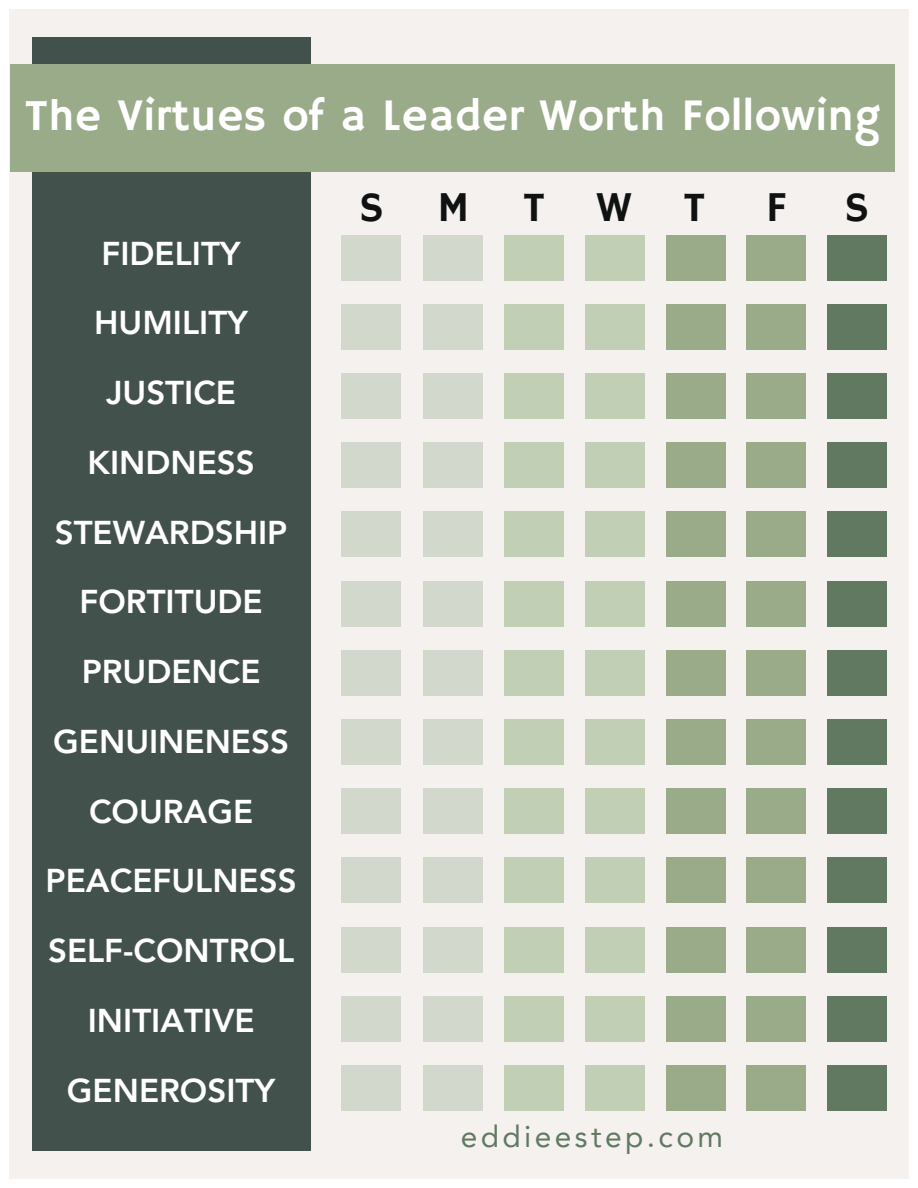
<style>
.page{position:relative;width:918px;height:1188px;background:#fff}
.page>*{position:absolute;margin:0;border:0;box-sizing:border-box;transform-origin:0 0}
.t1{font:45px "Hammersmith One";letter-spacing:.01em;color:#fff}
.t2{font:42.3px "Hammersmith One";color:#0f1211}
.t3{font:800 33px/69.6px "Avenir LT Pro";color:#fff;text-align:center}
.t4{font:30px "Avenir LT Pro";letter-spacing:.115em;color:#617960}
</style>
<div class="page">
<div style="left:9px;top:9px;width:900px;height:1170px;background:#f4f1ee"></div>
<div style="left:32px;top:37px;width:278px;height:1113px;background:#43514c"></div>
<div style="left:341px;top:235px;width:60px;height:46px;background:#d3d8cd"></div>
<div style="left:423px;top:235px;width:60px;height:46px;background:#d3d8cd"></div>
<div style="left:504px;top:235px;width:60px;height:46px;background:#c1cfb4"></div>
<div style="left:585px;top:235px;width:60px;height:46px;background:#c1cfb4"></div>
<div style="left:666px;top:235px;width:59px;height:46px;background:#9aab8a"></div>
<div style="left:746px;top:235px;width:60px;height:46px;background:#9aab8a"></div>
<div style="left:827px;top:235px;width:60px;height:46px;background:#617960"></div>
<div style="left:341px;top:304px;width:60px;height:46px;background:#d3d8cd"></div>
<div style="left:423px;top:304px;width:60px;height:46px;background:#d3d8cd"></div>
<div style="left:504px;top:304px;width:60px;height:46px;background:#c1cfb4"></div>
<div style="left:585px;top:304px;width:60px;height:46px;background:#c1cfb4"></div>
<div style="left:666px;top:304px;width:59px;height:46px;background:#9aab8a"></div>
<div style="left:746px;top:304px;width:60px;height:46px;background:#9aab8a"></div>
<div style="left:827px;top:304px;width:60px;height:46px;background:#617960"></div>
<div style="left:341px;top:373px;width:60px;height:46px;background:#d3d8cd"></div>
<div style="left:423px;top:373px;width:60px;height:46px;background:#d3d8cd"></div>
<div style="left:504px;top:373px;width:60px;height:46px;background:#c1cfb4"></div>
<div style="left:585px;top:373px;width:60px;height:46px;background:#c1cfb4"></div>
<div style="left:666px;top:373px;width:59px;height:46px;background:#9aab8a"></div>
<div style="left:746px;top:373px;width:60px;height:46px;background:#9aab8a"></div>
<div style="left:827px;top:373px;width:60px;height:46px;background:#617960"></div>
<div style="left:341px;top:442px;width:60px;height:46px;background:#d3d8cd"></div>
<div style="left:423px;top:442px;width:60px;height:46px;background:#d3d8cd"></div>
<div style="left:504px;top:442px;width:60px;height:46px;background:#c1cfb4"></div>
<div style="left:585px;top:442px;width:60px;height:46px;background:#c1cfb4"></div>
<div style="left:666px;top:442px;width:59px;height:46px;background:#9aab8a"></div>
<div style="left:746px;top:442px;width:60px;height:46px;background:#9aab8a"></div>
<div style="left:827px;top:442px;width:60px;height:46px;background:#617960"></div>
<div style="left:341px;top:511px;width:60px;height:46px;background:#d3d8cd"></div>
<div style="left:423px;top:511px;width:60px;height:46px;background:#d3d8cd"></div>
<div style="left:504px;top:511px;width:60px;height:46px;background:#c1cfb4"></div>
<div style="left:585px;top:511px;width:60px;height:46px;background:#c1cfb4"></div>
<div style="left:666px;top:511px;width:59px;height:46px;background:#9aab8a"></div>
<div style="left:746px;top:511px;width:60px;height:46px;background:#9aab8a"></div>
<div style="left:827px;top:511px;width:60px;height:46px;background:#617960"></div>
<div style="left:341px;top:581px;width:60px;height:46px;background:#d3d8cd"></div>
<div style="left:423px;top:581px;width:60px;height:46px;background:#d3d8cd"></div>
<div style="left:504px;top:581px;width:60px;height:46px;background:#c1cfb4"></div>
<div style="left:585px;top:581px;width:60px;height:46px;background:#c1cfb4"></div>
<div style="left:666px;top:581px;width:59px;height:46px;background:#9aab8a"></div>
<div style="left:746px;top:581px;width:60px;height:46px;background:#9aab8a"></div>
<div style="left:827px;top:581px;width:60px;height:46px;background:#617960"></div>
<div style="left:341px;top:650px;width:60px;height:46px;background:#d3d8cd"></div>
<div style="left:423px;top:650px;width:60px;height:46px;background:#d3d8cd"></div>
<div style="left:504px;top:650px;width:60px;height:46px;background:#c1cfb4"></div>
<div style="left:585px;top:650px;width:60px;height:46px;background:#c1cfb4"></div>
<div style="left:666px;top:650px;width:59px;height:46px;background:#9aab8a"></div>
<div style="left:746px;top:650px;width:60px;height:46px;background:#9aab8a"></div>
<div style="left:827px;top:650px;width:60px;height:46px;background:#617960"></div>
<div style="left:341px;top:719px;width:60px;height:46px;background:#d3d8cd"></div>
<div style="left:423px;top:719px;width:60px;height:46px;background:#d3d8cd"></div>
<div style="left:504px;top:719px;width:60px;height:46px;background:#c1cfb4"></div>
<div style="left:585px;top:719px;width:60px;height:46px;background:#c1cfb4"></div>
<div style="left:666px;top:719px;width:59px;height:46px;background:#9aab8a"></div>
<div style="left:746px;top:719px;width:60px;height:46px;background:#9aab8a"></div>
<div style="left:827px;top:719px;width:60px;height:46px;background:#617960"></div>
<div style="left:341px;top:788px;width:60px;height:46px;background:#d3d8cd"></div>
<div style="left:423px;top:788px;width:60px;height:46px;background:#d3d8cd"></div>
<div style="left:504px;top:788px;width:60px;height:46px;background:#c1cfb4"></div>
<div style="left:585px;top:788px;width:60px;height:46px;background:#c1cfb4"></div>
<div style="left:666px;top:788px;width:59px;height:46px;background:#9aab8a"></div>
<div style="left:746px;top:788px;width:60px;height:46px;background:#9aab8a"></div>
<div style="left:827px;top:788px;width:60px;height:46px;background:#617960"></div>
<div style="left:341px;top:857px;width:60px;height:46px;background:#d3d8cd"></div>
<div style="left:423px;top:857px;width:60px;height:46px;background:#d3d8cd"></div>
<div style="left:504px;top:857px;width:60px;height:46px;background:#c1cfb4"></div>
<div style="left:585px;top:857px;width:60px;height:46px;background:#c1cfb4"></div>
<div style="left:666px;top:857px;width:59px;height:46px;background:#9aab8a"></div>
<div style="left:746px;top:857px;width:60px;height:46px;background:#9aab8a"></div>
<div style="left:827px;top:857px;width:60px;height:46px;background:#617960"></div>
<div style="left:341px;top:927px;width:60px;height:45px;background:#d3d8cd"></div>
<div style="left:423px;top:927px;width:60px;height:45px;background:#d3d8cd"></div>
<div style="left:504px;top:927px;width:60px;height:45px;background:#c1cfb4"></div>
<div style="left:585px;top:927px;width:60px;height:45px;background:#c1cfb4"></div>
<div style="left:666px;top:927px;width:59px;height:45px;background:#9aab8a"></div>
<div style="left:746px;top:927px;width:60px;height:45px;background:#9aab8a"></div>
<div style="left:827px;top:927px;width:60px;height:45px;background:#617960"></div>
<div style="left:341px;top:996px;width:60px;height:46px;background:#d3d8cd"></div>
<div style="left:423px;top:996px;width:60px;height:46px;background:#d3d8cd"></div>
<div style="left:504px;top:996px;width:60px;height:46px;background:#c1cfb4"></div>
<div style="left:585px;top:996px;width:60px;height:46px;background:#c1cfb4"></div>
<div style="left:666px;top:996px;width:59px;height:46px;background:#9aab8a"></div>
<div style="left:746px;top:996px;width:60px;height:46px;background:#9aab8a"></div>
<div style="left:827px;top:996px;width:60px;height:46px;background:#617960"></div>
<div style="left:341px;top:1065px;width:60px;height:46px;background:#d3d8cd"></div>
<div style="left:423px;top:1065px;width:60px;height:46px;background:#d3d8cd"></div>
<div style="left:504px;top:1065px;width:60px;height:46px;background:#c1cfb4"></div>
<div style="left:585px;top:1065px;width:60px;height:46px;background:#c1cfb4"></div>
<div style="left:666px;top:1065px;width:59px;height:46px;background:#9aab8a"></div>
<div style="left:746px;top:1065px;width:60px;height:46px;background:#9aab8a"></div>
<div style="left:827px;top:1065px;width:60px;height:46px;background:#617960"></div>
<div style="left:11px;top:64px;width:884px;height:108px;background:#9aab8a"></div>
<p class="t1" style="left:25px;top:89px;width:857px">The Virtues of a Leader Worth Following</p>
<h2 class="t3" style="left:46px;top:221px;width:252px">FIDELITY<br>HUMILITY<br>JUSTICE<br>KINDNESS<br>STEWARDSHIP<br>FORTITUDE<br>PRUDENCE<br>GENUINENESS<br>COURAGE<br>PEACEFULNESS<br>SELF-CONTROL<br>INITIATIVE<br>GENEROSITY</h2>
<h1 class="t2" style="left:359px;top:183px;width:26px">S</h1>
<p class="t2" style="left:437px;top:183px;width:33px">M</p>
<p class="t2" style="left:524px;top:183px;width:23px">T</p>
<p class="t2" style="left:597px;top:183px;width:37px">W</p>
<p class="t2" style="left:684px;top:183px;width:23px">T</p>
<p class="t2" style="left:766px;top:183px;width:23px">F</p>
<p class="t2" style="left:845px;top:183px;width:26px">S</p>
<p class="t4" style="left:461px;top:1124px;width:264px">eddieestep.com</p>
</div>
